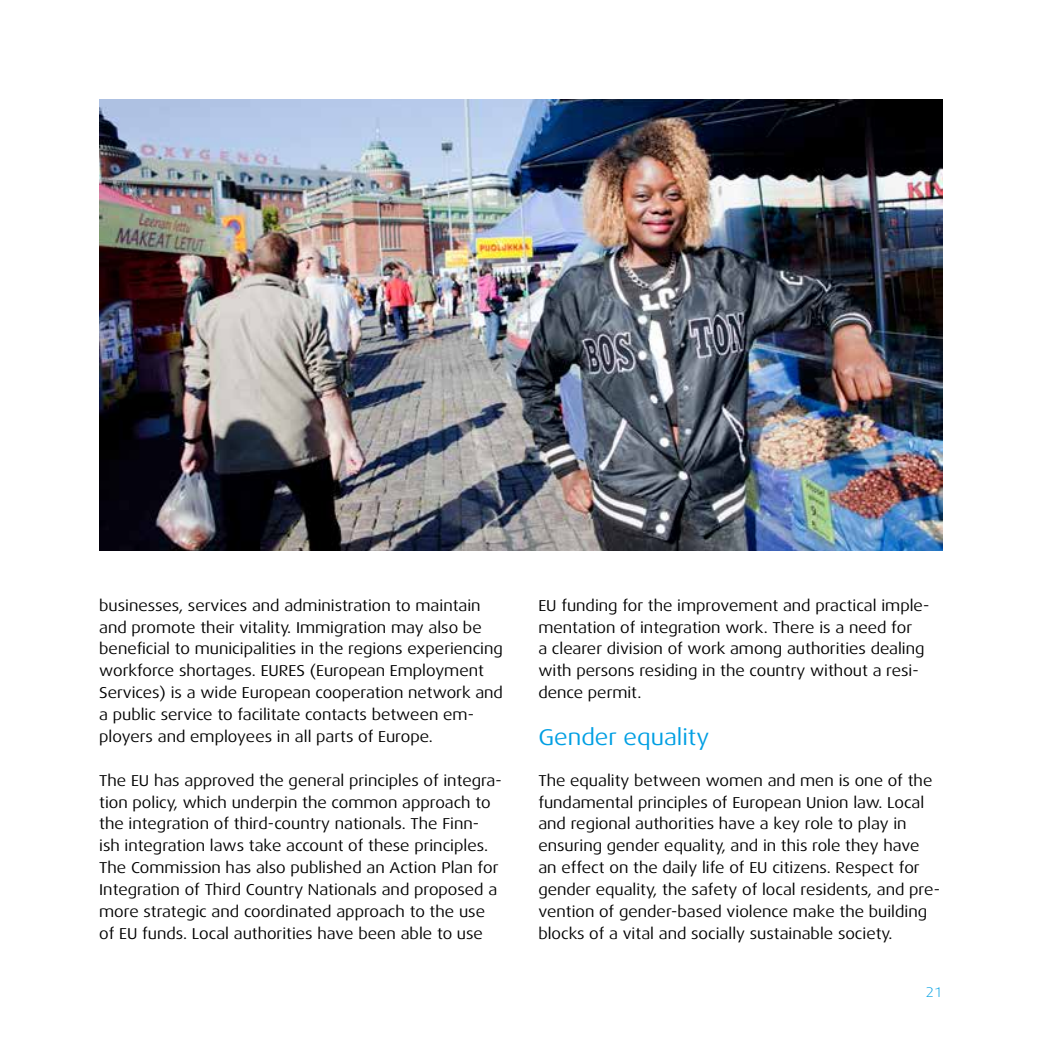
<style>
.page{position:relative;width:1042px;height:1042px;background:#fff}
.page>*{position:absolute;margin:0;border:0;box-sizing:border-box;transform-origin:0 0}
.väliotsikko{font:22.75px "Dax Wide";color:#009fe3}
.leipäteksti_ei_sis{font:15.75px/21.9px "Dax Wide";color:#000}
.t1{font:300 14px "Dax Wide";color:#009fe3}
</style>
<div class="page">
<img style="left:99px;top:99px;width:844px;height:452px">
<p class="leipäteksti_ei_sis" style="left:99px;top:594px;width:405px">businesses, services and administration to maintain and promote their vitality. Immigration may also be beneficial to municipalities in the regions experiencing workforce shortages. EURES (European Employment Services) is a wide European cooperation network and a public service to facilitate contacts between em&shy;ployers and employees in all parts of Europe.</p>
<p class="leipäteksti_ei_sis" style="left:99px;top:769px;width:404px">The EU has approved the general principles of integra&shy;tion policy, which underpin the common approach to the integration of third-country nationals. The Finn&shy;ish integration laws take account of these principles.<br>The Commission has also published an Action Plan for Integration of Third Country Nationals and proposed a more strategic and coordinated approach to the use of EU funds. Local authorities have been able to use</p>
<p class="leipäteksti_ei_sis" style="left:538px;top:594px;width:393px">EU funding for the improvement and practical imple&shy;mentation of integration work. There is a need for<br>a clearer division of work among authorities dealing with persons residing in the country without a resi&shy;dence permit.</p>
<p class="väliotsikko" style="left:538px;top:724px;width:172px">Gender equality</p>
<p class="leipäteksti_ei_sis" style="left:538px;top:769px;width:403px">The equality between women and men is one of the fundamental principles of European Union law. Local and regional authorities have a key role to play in ensuring gender equality, and in this role they have an effect on the daily life of EU citizens. Respect for gender equality, the safety of local residents, and pre&shy;vention of gender-based violence make the building blocks of a vital and socially sustainable society.</p>
<p class="t1" style="left:926px;top:984px;width:18px">21</p>
</div>
